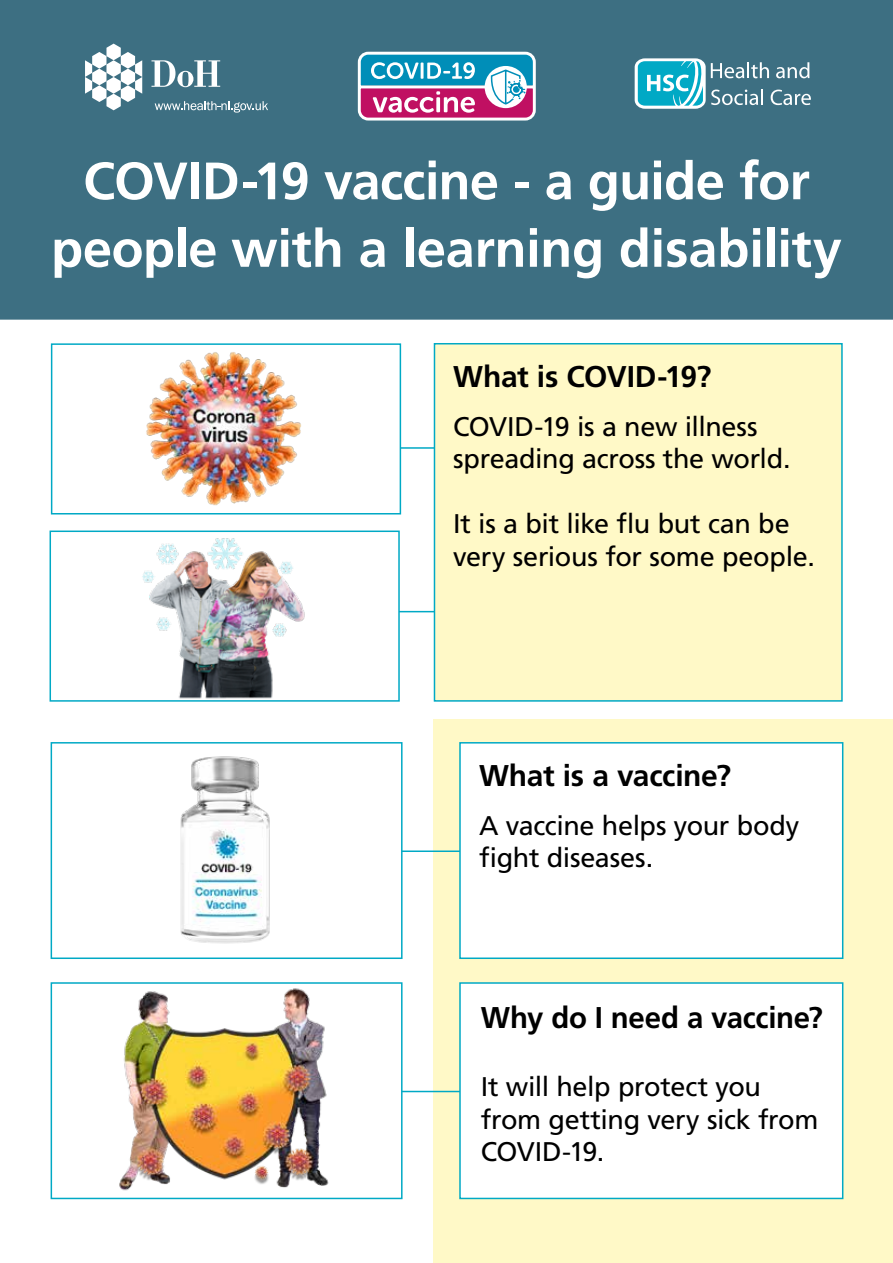
<style>
.page{position:relative;width:893px;height:1263px;background:#fff}
.page>*{position:absolute;margin:0;border:0;box-sizing:border-box;transform-origin:0 0}
.t1{font:700 52.5px/67.5px "Frutiger";letter-spacing:-.01em;color:#fff;text-align:center}
.t2{font:700 30px "Frutiger";letter-spacing:-.01em;color:#000}
.t3{font:27px/32.4px "Frutiger";letter-spacing:-.01em;color:#000}
</style>
<div class="page">
<hr style="left:364px;top:447px;width:129px;height:2px;background:#00a9c5">
<hr style="left:378px;top:611px;width:129px;height:1px;background:#00a9c5">
<div style="left:434px;top:719px;width:459px;height:544px;background:#fff9c7"></div>
<div style="left:0;top:0;width:893px;height:320px;background:#3d6f82"></div>
<svg style="left:635px;top:58px;width:176px;height:51px"></svg>
<svg style="left:155px;top:101px;width:113px;height:12px"></svg>
<svg style="left:85px;top:44px;width:57px;height:66px"></svg>
<svg style="left:151px;top:60px;width:69px;height:27px"></svg>
<svg style="left:358px;top:52px;width:178px;height:69px"></svg>
<div style="left:434px;top:343px;width:409px;height:359px;background:#fff9c7;border:2px solid #00a9c5"></div>
<hr style="left:366px;top:850px;width:129px;height:2px;background:#00a9c5">
<hr style="left:376px;top:1091px;width:129px;height:1px;background:#00a9c5">
<div style="left:459px;top:742px;width:384px;height:217px;background:#fff;border:2px solid #00a9c5"></div>
<div style="left:459px;top:982px;width:384px;height:217px;background:#fff;border:2px solid #00a9c5"></div>
<div style="left:51px;top:343px;width:350px;height:171px;background:#fff;border:2px solid #00a9c5"></div>
<div style="left:50px;top:530px;width:350px;height:172px;background:#fff;border:2px solid #00a9c5"></div>
<div style="left:51px;top:742px;width:352px;height:217px;background:#fff;border:2px solid #00a9c5"></div>
<div style="left:51px;top:982px;width:352px;height:217px;background:#fff;border:2px solid #00a9c5"></div>
<img style="left:146px;top:352px;width:156px;height:154px">
<img style="left:140px;top:538px;width:168px;height:164px">
<img style="left:117px;top:983px;width:216px;height:216px">
<img style="left:180px;top:756px;width:90px;height:188px">
<h1 class="t1" style="left:51px;top:147px;width:792px">COVID-19 vaccine - a guide for people with a learning disability</h1>
<p class="t2" style="left:453px;top:358px;width:260px">What is COVID-19?</p>
<p class="t3" style="left:453px;top:410px;width:339px">COVID-19 is a new illness spreading across the world.</p>
<p class="t3" style="left:453px;top:507px;width:363px">It is a bit like flu but can be very serious for some people.</p>
<p class="t2" style="left:479px;top:757px;width:253px">What is a vaccine?</p>
<p class="t3" style="left:479px;top:809px;width:322px">A vaccine helps your body fight diseases.</p>
<p class="t2" style="left:481px;top:1000px;width:344px">Why do I need a vaccine?</p>
<p class="t3" style="left:481px;top:1070px;width:339px">It will help protect you from getting very sick from<br>COVID-19.</p>
</div>
